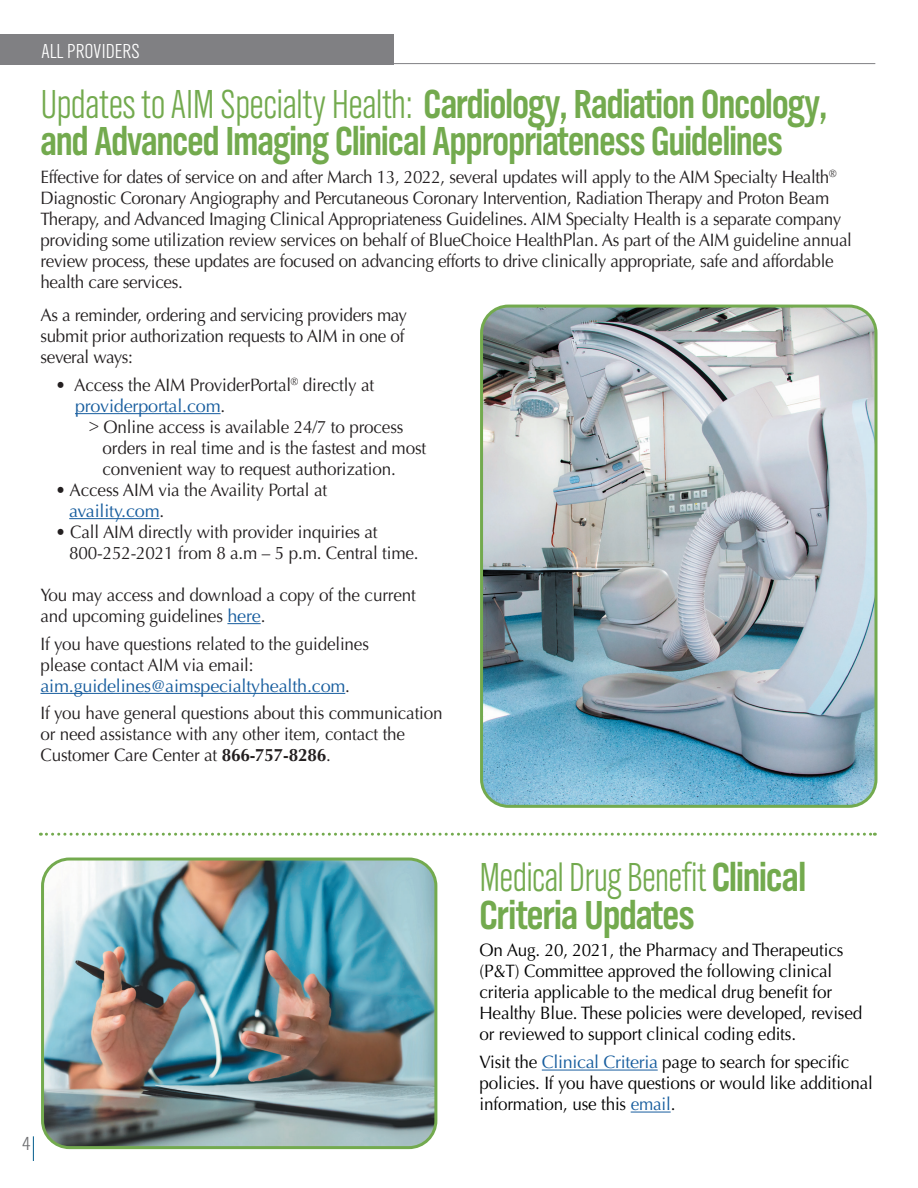
<style>
.page{position:relative;width:918px;height:1188px;background:#fff}
.page>*{position:absolute;margin:0;border:0;box-sizing:border-box;transform-origin:0 0}
.Body_Copy{font:700 42px/37.5px "TV Nord Cond EF";letter-spacing:-.02em;color:#73aa4e;scale:.92 1}
.Body_Copy-2{font:700 42px/37.5px "TV Nord Cond EF";letter-spacing:-.02em;color:#73aa4e;scale:.95 1}
.t1{font:300 21px "TV Nord Cond EF";color:#fff}
.t2{font:300 19.65px "TV Nord Cond EF";color:#6c6d70}
.Body_Copy-3{font:18px/21px "Optima";letter-spacing:-.02em;color:#231f20;scale:.95 1}
.t3{font:18px/21px "Optima";letter-spacing:-.01em;color:#000;scale:.95 1}
.s1{font-weight:300}
.s2{color:#175d9e}
.s3{font-weight:700}
</style>
<div class="page">
<img style="left:484px;top:306px;width:390px;height:498px">
<div style="left:480px;top:305px;width:398px;height:503px;border:3px solid #73aa4e;border-radius:27px"></div>
<img style="left:43px;top:860px;width:393px;height:287px">
<div style="left:41px;top:858px;width:396px;height:291px;border:3px solid #73aa4e;border-radius:27px"></div>
<hr style="left:75px;top:413px;width:146px;height:1px;background:#175d9e">
<hr style="left:69px;top:518px;width:90px;height:1px;background:#175d9e">
<hr style="left:227px;top:623px;width:34px;height:1px;background:#175d9e">
<hr style="left:40px;top:693px;width:305px;height:1px;background:#175d9e">
<svg style="left:40px;top:833px;width:835px;height:3px"></svg>
<hr style="left:542px;top:1070px;width:116px;height:1px;background:#175d9e">
<hr style="left:631px;top:1112px;width:40px;height:1px;background:#175d9e">
<svg style="left:33px;top:1136px;width:1px;height:25px"></svg>
<hr style="left:0;top:63px;width:875px;height:1px;background:#808083">
<div style="left:0;top:34px;width:394px;height:31px;background:#808083"></div>
<p class="t1" style="left:41px;top:40px;width:100px">ALL PROVIDERS</p>
<p class="Body_Copy" style="left:40px;top:86px;width:857px"><span class="s1">Updates to AIM Specialty Health:</span> Cardiology, Radiation Oncology, and Advanced Imaging Clinical Appropriateness Guidelines</p>
<p class="Body_Copy-3" style="left:40px;top:167px;width:856px">Effective for dates of service on and after March 13, 2022, several updates will apply to the AIM Specialty Health<sup>® </sup>Diagnostic Coronary Angiography and Percutaneous Coronary Intervention, Radiation Therapy and Proton Beam Therapy, and Advanced Imaging Clinical Appropriateness Guidelines. AIM Specialty Health is a separate company providing some utilization review services on behalf of BlueChoice HealthPlan. As part of the AIM guideline annual review process, these updates are focused on advancing efforts to drive clinically appropriate, safe and affordable health care services.</p>
<p class="Body_Copy-3" style="left:40px;top:305px;width:388px">As a reminder, ordering and servicing providers may submit prior authorization requests to AIM in one of several ways:</p>
<p class="Body_Copy-3" style="left:75px;top:374px;width:317px;text-indent:-20px">• Access the AIM ProviderPortal<sup>®</sup> directly at <span class="s2">providerportal.com</span>.</p>
<p class="Body_Copy-3" style="left:102px;top:416px;width:342px;text-indent:-14px">&gt; Online access is available 24/7 to process orders in real time and is the fastest and most convenient way to request authorization.</p>
<p class="Body_Copy-3" style="left:69px;top:479px;width:273px;text-indent:-14px">• Access AIM via the Availity Portal at <span class="s2">availity.com</span>.</p>
<p class="Body_Copy-3" style="left:69px;top:521px;width:369px;text-indent:-14px">• Call AIM directly with provider inquiries at<br>800-252-2021 from 8 a.m – 5 p.m. Central time.</p>
<p class="Body_Copy-3" style="left:40px;top:584px;width:397px">You may access and download a copy of the current and upcoming guidelines <span class="s2">here</span>.</p>
<p class="Body_Copy-3" style="left:40px;top:633px;width:347px">If you have questions related to the guidelines please contact AIM via email: <span class="s2">aim.guidelines@aimspecialtyhealth.com</span>.</p>
<p class="Body_Copy-3" style="left:40px;top:703px;width:425px">If you have general questions about this communication or need assistance with any other item, contact the<br>Customer Care Center at <span class="s3">866-757-8286</span>.</p>
<p class="t2" style="left:22px;top:1133px;width:10px">4</p>
<p class="Body_Copy-2" style="left:480px;top:859px;width:345px"><span class="s1">Medical Drug Benefit</span> Clinical<br>Criteria Updates</p>
<p class="t3" style="left:480px;top:940px;width:404px">On Aug. 20, 2021, the Pharmacy and Therapeutics (P&amp;T) Committee approved the following clinical criteria applicable to the medical drug benefit for Healthy Blue. These policies were developed, revised or reviewed to support clinical coding edits.</p>
<p class="t3" style="left:480px;top:1052px;width:416px">Visit the <span class="s2">Clinical Criteria</span> page to search for specific policies. If you have questions or would like additional information, use this <span class="s2">email</span>.</p>
</div>
